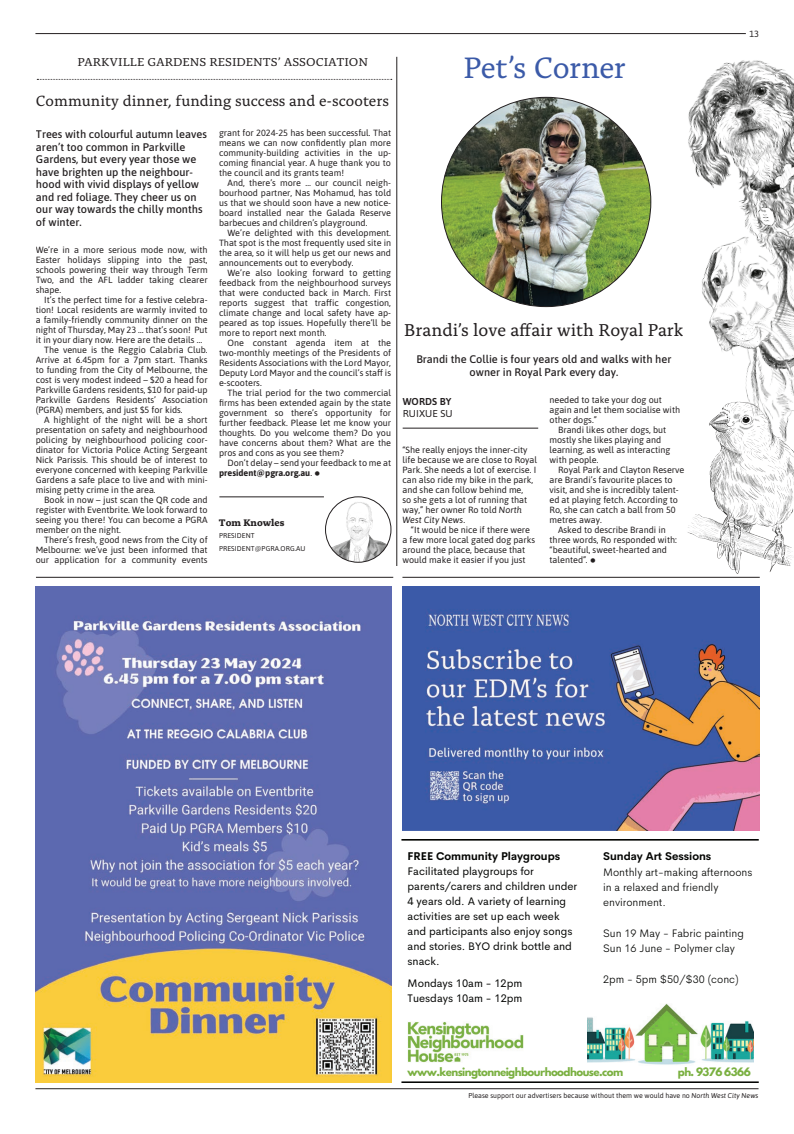
<style>
.page{position:relative;width:794px;height:1134px;background:#fff}
.page>*{position:absolute;margin:0;border:0;box-sizing:border-box;transform-origin:0 0}
.t1{font:31px "Alda OTCEV";letter-spacing:-.015em;color:#3b5aa8}
.t2{font:18px "Alda OTCEV";color:#231f20}
.t3{font:15.5px "Alda OTCEV";color:#231f20}
.t4{font:12px "Alda OTCEV";color:#231f20;scale:1.06 1}
.t5{font:500 11px/12.5px "Asap";color:#231f20}
.t6{font:11px/15px "Cerebri Sans";color:#040503}
.t7{font:300 11px/15.3px "Cerebri Sans";color:#040503}
.t8{font:700 11px "Cerebri Sans";color:#040503}
.t9{font:700 10.3px "League Spartan";letter-spacing:-.05em;color:#7ab041}
.t10{font:700 10px "Alda OTCEV";color:#231f20}
.t11{font:10px "Asap";letter-spacing:.01em;color:#231f20}
.t12{font:600 10px "Asap";letter-spacing:.01em;color:#231f20}
.t13{font:9px/10px "Asap";color:#231f20;text-align:justify}
.t14{font:7px/12.5px "Asap";color:#231f20}
.s1{font-weight:700}
.s2{font-family:"Bradford LL";font-size:16px}
.s3{font-style:italic}
</style>
<div class="page">
<hr style="left:35px;top:33px;width:711px;height:1px;background:#231f20">
<hr style="left:35px;top:1088px;width:723px;height:1px;background:#231f20">
<svg style="left:47px;top:79px;width:345px;height:1px"></svg>
<img style="left:325px;top:497px;width:66px;height:65px;border-radius:33px">
<div style="left:325px;top:497px;width:66px;height:65px;border:1px solid #231f20;border-radius:50%"></div>
<hr style="left:219px;top:497px;width:105px;height:1px;background:#231f20">
<img style="left:623px;top:33px;width:171px;height:241px">
<img style="left:639px;top:180px;width:155px;height:176px">
<img style="left:649px;top:356px;width:145px;height:279px">
<hr style="left:402px;top:577px;width:357px;height:1px;background:#231f20">
<img style="left:402px;top:586px;width:357px;height:244px">
<img style="left:588px;top:1003px;width:165px;height:62px">
<img style="left:407px;top:1022px;width:116px;height:40px">
<hr style="left:401px;top:839px;width:357px;height:2px;background:#040503">
<hr style="left:401px;top:1081px;width:357px;height:2px;background:#040503">
<hr style="left:36px;top:577px;width:357px;height:1px;background:#231f20">
<img style="left:35px;top:586px;width:356px;height:496px">
<hr style="left:396px;top:57px;width:1px;height:509px;background:#231f20">
<img style="left:441px;top:97px;width:210px;height:210px;border-radius:105px">
<hr style="left:403px;top:428px;width:135px;height:1px;background:#231f20">
<h3 class="t4" style="left:78px;top:53px;width:276px">PARKVILLE GARDENS RESIDENTS’ ASSOCIATION</h3>
<h3 class="t3" style="left:36px;top:89px;width:354px">Community dinner, funding success and e-scooters</h3>
<p class="t5" style="left:36px;top:128px;width:172px">Trees with colourful autumn leaves aren’t too common in Parkville<br>Gardens, but every year those we have brighten up the neighbour&shy;hood with vivid displays of yellow and red foliage. They cheer us on our way towards the chilly months of winter.</p>
<p class="t13" style="left:36px;top:245px;width:173px">We’re in a more serious mode now, with Easter holidays slipping into the past, schools powering their way through Term Two, and the AFL ladder taking clearer shape.</p>
<p class="t13" style="left:44px;top:295px;width:165px">It’s the perfect time for a festive celebra-</p>
<p class="t13" style="left:36px;top:305px;width:173px">tion! Local residents are warmly invited to</p>
<p class="t13" style="left:36px;top:315px;width:173px">a family-friendly community dinner on the</p>
<p class="t13" style="left:36px;top:325px;width:173px">night of Thursday, May 23 … that’s soon! Put</p>
<p class="t13" style="left:36px;top:335px;width:168px">it in your diary now. Here are the details …</p>
<p class="t13" style="left:44px;top:345px;width:165px">The venue is the Reggio Calabria Club.</p>
<p class="t13" style="left:36px;top:355px;width:173px">Arrive at 6.45pm for a 7pm start. Thanks</p>
<p class="t13" style="left:36px;top:365px;width:173px">to funding from the City of Melbourne, the</p>
<p class="t13" style="left:36px;top:375px;width:173px">cost is very modest indeed – $20 a head for</p>
<p class="t13" style="left:36px;top:385px;width:173px">Parkville Gardens residents, $10 for paid-up</p>
<p class="t13" style="left:36px;top:395px;width:173px">Parkville Gardens Residents’ Association</p>
<p class="t13" style="left:36px;top:405px;width:149px">(PGRA) members, and just $5 for kids.</p>
<p class="t13" style="left:44px;top:415px;width:165px">A highlight of the night will be a short</p>
<p class="t13" style="left:36px;top:425px;width:173px">presentation on safety and neighbourhood</p>
<p class="t13" style="left:36px;top:435px;width:173px">policing by neighbourhood policing coor-</p>
<p class="t13" style="left:36px;top:445px;width:173px">dinator for Victoria Police Acting Sergeant</p>
<p class="t13" style="left:36px;top:455px;width:173px">Nick Parissis. This should be of interest to</p>
<p class="t13" style="left:36px;top:465px;width:173px">everyone concerned with keeping Parkville</p>
<p class="t13" style="left:36px;top:475px;width:173px">Gardens a safe place to live and with mini-</p>
<p class="t13" style="left:36px;top:485px;width:122px">mising petty crime in the area.</p>
<p class="t13" style="left:44px;top:495px;width:165px">Book in now – just scan the QR code and</p>
<p class="t13" style="left:36px;top:505px;width:173px">register with Eventbrite. We look forward to</p>
<p class="t13" style="left:36px;top:515px;width:173px">seeing you there! You can become a PGRA</p>
<p class="t13" style="left:36px;top:525px;width:87px">member on the night.</p>
<p class="t13" style="left:44px;top:535px;width:165px">There’s fresh, good news from the City of</p>
<p class="t13" style="left:36px;top:545px;width:173px">Melbourne: we’ve just been informed that</p>
<p class="t13" style="left:36px;top:555px;width:173px">our application for a community events</p>
<p class="t13" style="left:219px;top:127px;width:174px">grant for 2024-25 has been successful. That means we can now confidently plan more community-building activities in the up&shy;coming financial year. A huge thank you to the council and its grants team!</p>
<p class="t13" style="left:219px;top:177px;width:174px;text-indent:9px">And, there’s more … our council neigh&shy;bourhood partner, Nas Mohamud, has told us that we should soon have a new notice&shy;board installed near the Galada Reserve barbecues and children’s playground.</p>
<p class="t13" style="left:219px;top:227px;width:174px;text-indent:9px">We’re delighted with this development.<br>That spot is the most frequently used site in the area, so it will help us get our news and announcements out to everybody.</p>
<p class="t13" style="left:219px;top:267px;width:174px;text-indent:9px">We’re also looking forward to getting feedback from the neighbourhood surveys that were conducted back in March. First reports suggest that traffic congestion, climate change and local safety have ap&shy;peared as top issues. Hopefully there’ll be more to report next month.</p>
<p class="t13" style="left:219px;top:337px;width:174px;text-indent:9px">One constant agenda item at the two-monthly meetings of the Presidents of Residents Associations with the Lord Mayor, Deputy Lord Mayor and the council’s staff is e-scooters.</p>
<p class="t13" style="left:219px;top:387px;width:174px;text-indent:9px">The trial period for the two commercial firms has been extended again by the state government so there’s opportunity for further feedback. Please let me know your thoughts. Do you welcome them? Do you have concerns about them? What are the pros and cons as you see them?</p>
<p class="t13" style="left:219px;top:457px;width:173px;text-indent:9px">Don’t delay – send your feedback to me at <span class="s1">president@pgra.org.au</span>. <span class="s2">•</span></p>
<p class="t10" style="left:219px;top:515px;width:67px">Tom Knowles</p>
<p class="t14" style="left:219px;top:529px;width:88px">PRESIDENT<br>PRESIDENT@PGRA.ORG.AU</p>
<h1 class="t1" style="left:463px;top:45px;width:164px">Pet’s Corner</h1>
<h2 class="t2" style="left:404px;top:316px;width:280px">Brandi’s love affair with Royal Park</h2>
<p class="t5" style="left:416px;top:353px;width:256px;text-align:center">Brandi the Collie is four years old and walks with her owner in Royal Park every day.</p>
<p class="t12" style="left:403px;top:395px;width:50px">WORDS BY</p>
<p class="t11" style="left:403px;top:406px;width:51px">RUIXUE SU</p>
<p class="t13" style="left:402px;top:445px;width:136px;text-align:left">“She really enjoys the inner-city life because we are close to Royal<br>Park. She needs a lot of exercise. I can also ride my bike in the park, and she can follow behind me,<br>so she gets a lot of running that way,” her owner Ro told <span class="s3">North<br>West City News</span>.</p>
<p class="t13" style="left:402px;top:525px;width:134px;text-align:left;text-indent:9px">“It would be nice if there were a few more local gated dog parks around the place, because that would make it easier if you just</p>
<p class="t13" style="left:549px;top:395px;width:114px">needed to take your dog out</p>
<p class="t13" style="left:549px;top:405px;width:132px">again and let them socialise with</p>
<p class="t13" style="left:549px;top:415px;width:49px">other dogs.”</p>
<p class="t13" style="left:558px;top:425px;width:110px">Brandi likes other dogs, but</p>
<p class="t13" style="left:549px;top:435px;width:113px">mostly she likes playing and</p>
<p class="t13" style="left:549px;top:445px;width:122px">learning, as well as interacting</p>
<p class="t13" style="left:549px;top:455px;width:51px">with people.</p>
<p class="t13" style="left:558px;top:465px;width:128px">Royal Park and Clayton Reserve</p>
<p class="t13" style="left:549px;top:475px;width:125px">are Brandi’s favourite places to</p>
<p class="t13" style="left:549px;top:485px;width:131px">visit, and she is incredibly talent-</p>
<p class="t13" style="left:549px;top:495px;width:130px">ed at playing fetch. According to</p>
<p class="t13" style="left:549px;top:505px;width:128px">Ro, she can catch a ball from 50</p>
<p class="t13" style="left:549px;top:515px;width:54px">metres away.</p>
<p class="t13" style="left:558px;top:525px;width:109px">Asked to describe Brandi in</p>
<p class="t13" style="left:549px;top:535px;width:129px">three words, Ro responded with:</p>
<p class="t13" style="left:549px;top:545px;width:119px">“beautiful, sweet-hearted and</p>
<p class="t13" style="left:549px;top:555px;width:48px">talented”. <span class="s2">•</span></p>
<p class="t13" style="left:749px;top:28px;width:11px">13</p>
<p class="t8" style="left:407px;top:847px;width:154px">FREE Community Playgroups</p>
<p class="t6" style="left:407px;top:863px;width:171px">Facilitated playgroups for parents/carers and children under<br>4 years old. A variety of learning activities are set up each week and participants also enjoy songs and stories. BYO drink bottle and snack.</p>
<p class="t6" style="left:407px;top:975px;width:116px">Mondays 10am - 12pm<br>Tuesdays 10am - 12pm</p>
<p class="t8" style="left:603px;top:848px;width:110px">Sunday Art Sessions</p>
<p class="t7" style="left:603px;top:863px;width:151px">Monthly art-making afternoons in a relaxed and friendly environment.</p>
<p class="t7" style="left:603px;top:924px;width:142px">Sun 19 May - Fabric painting<br>Sun 16 June - Polymer clay</p>
<p class="t7" style="left:603px;top:970px;width:137px">2pm - 5pm $50/$30 (conc)</p>
<p class="t9" style="left:407px;top:1064px;width:217px">www.kensingtonneighbourhoodhouse.com</p>
<p class="t9" style="left:678px;top:1064px;width:75px">ph. 9376 6366</p>
<p class="t14" style="left:468px;top:1089px;width:292px">Please support our advertisers because without them we would have no <span class="s3">North West City News</span></p>
</div>
